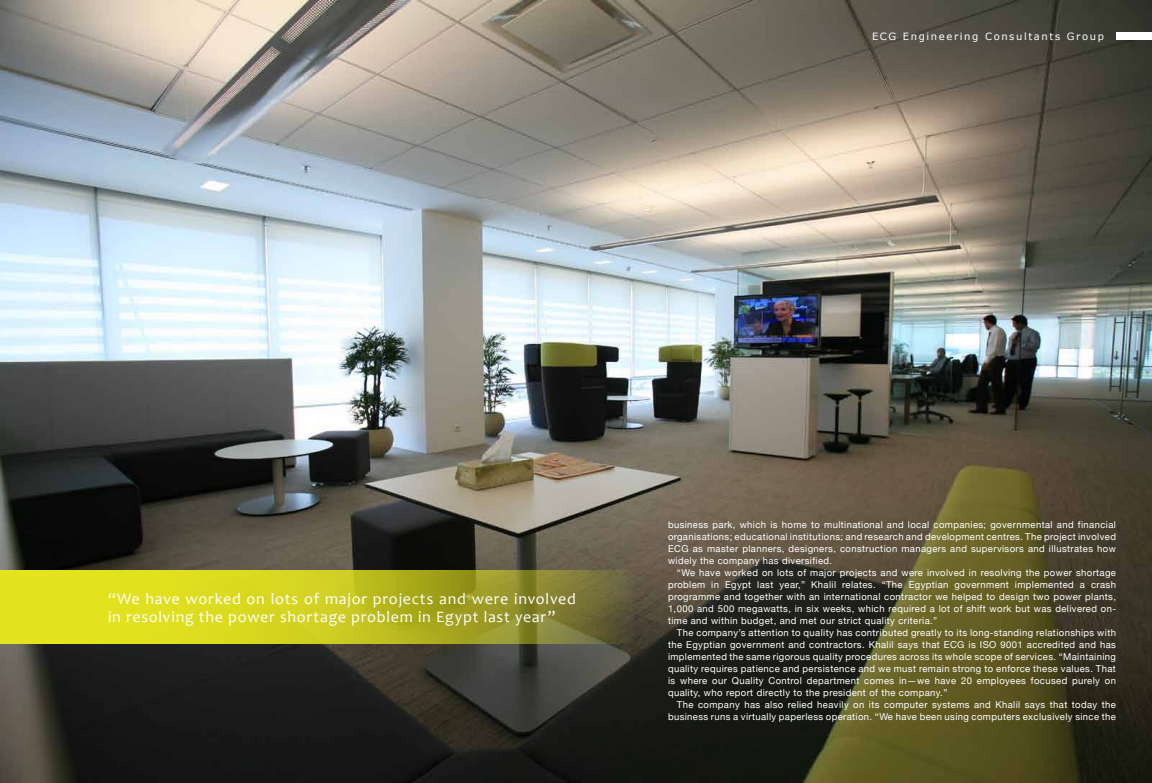
<style>
.page{position:relative;width:1152px;height:783px;background:#fff}
.page>*{position:absolute;margin:0;border:0;box-sizing:border-box;transform-origin:0 0}
.t1{font:16px/18px "Candara";letter-spacing:.05em;color:#fff}
.t2{font:10px "Verdana";letter-spacing:.16em;color:#fff}
.t3{font:9.5px/12px "Helvetica Neue";letter-spacing:.04em;color:#fff;text-align:justify}
</style>
<div class="page">
<img style="left:0;top:0;width:1152px;height:783px">
<div style="left:1116px;top:32px;width:36px;height:8px;background:#fff"></div>
<svg style="left:0;top:570px;width:634px;height:74px"></svg>
<p class="t2" style="left:872px;top:30px;width:233px">ECG Engineering Consultants Group</p>
<h1 class="t1" style="left:108px;top:590px;width:469px">“We have worked on lots of major projects and were involved in resolving the power shortage problem in Egypt last year”</h1>
<p class="t3" style="left:668px;top:518px;width:450px">business park, which is home to multinational and local companies; governmental and financial organisations; educational institutions; and research and development centres. The project involved ECG as master planners, designers, construction managers and supervisors and illustrates how widely the company has diversified.</p>
<p class="t3" style="left:668px;top:566px;width:450px;text-indent:9px">“We have worked on lots of major projects and were involved in resolving the power shortage problem in Egypt last year,” Khalil relates. “The Egyptian government implemented a crash programme and together with an international contractor we helped to design two power plants, 1,000 and 500 megawatts, in six weeks, which required a lot of shift work but was delivered on&shy;time and within budget, and met our strict quality criteria.”</p>
<p class="t3" style="left:668px;top:626px;width:450px;text-indent:9px">The company’s attention to quality has contributed greatly to its long-standing relationships with the Egyptian government and contractors. Khalil says that ECG is ISO 9001 accredited and has implemented the same rigorous quality procedures across its whole scope of services. “Maintaining quality requires patience and persistence and we must remain strong to enforce these values. That is where our Quality Control department comes in—we have 20 employees focused purely on quality, who report directly to the president of the company.”</p>
<p class="t3" style="left:668px;top:698px;width:450px;text-align:right">The company has also relied heavily on its computer systems and Khalil says that today the business runs a virtually paperless operation. “We have been using computers exclusively since the</p>
</div>
